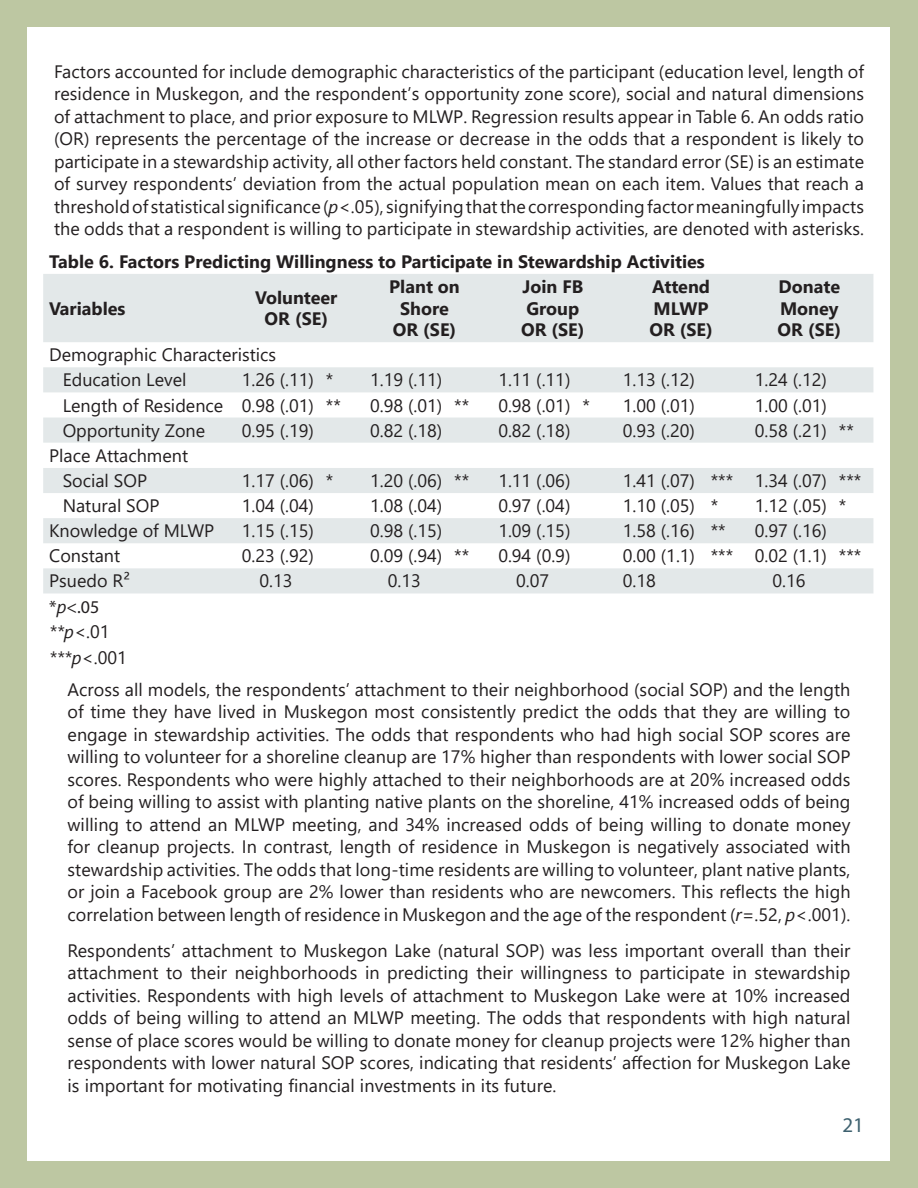
<style>
.page{position:relative;width:918px;height:1188px;background:#fff}
.page>*{position:absolute;margin:0;border:0;box-sizing:border-box;transform-origin:0 0}
.t1{font:21px "Myriad Pro";color:#3e616f}
.t2{font:18px/22.5px "Segoe UI";color:#231f20;text-align:justify}
.t3{font:700 18px/21.6px "Segoe UI";color:#231f20}
.t4{font:18px "Myriad Pro";color:#231f20}
.s1{font-style:italic}
.s2{font-family:"Segoe UI";font-style:italic}
</style>
<div class="page">
<svg style="left:43px;top:274px;width:830px;height:319px;fill:#e3e8e9"></svg>
<div style="left:0;top:1161px;width:918px;height:27px;background:#bdc7a2"></div>
<div style="left:0;top:0;width:27px;height:1188px;background:#bdc7a2"></div>
<div style="left:0;top:0;width:918px;height:27px;background:#bdc7a2"></div>
<div style="left:891px;top:0;width:27px;height:1161px;background:#bdc7a2"></div>
<p class="t2" style="left:54px;top:59px;width:812px">Factors accounted for include demographic characteristics of the participant (education level, length of residence in Muskegon, and the respondent’s opportunity zone score), social and natural dimensions of attachment to place, and prior exposure to MLWP. Regression results appear in Table 6. An odds ratio (OR) represents the percentage of the increase or decrease in the odds that a respondent is likely to participate in a stewardship activity, all other factors held constant. The standard error (SE) is an estimate of survey respondents’ deviation from the actual population mean on each item. Values that reach a threshold of statistical significance (<span class="s1">p</span>&lt;.05), signifying that the corresponding factor meaningfully impacts the odds that a respondent is willing to participate in stewardship activities, are denoted with asterisks.</p>
<p class="t3" style="left:49px;top:249px;width:657px">Table 6. Factors Predicting Willingness to Participate in Stewardship Activities</p>
<p class="t3" style="left:49px;top:296px;width:78px">Variables</p>
<p class="t3" style="left:389px;top:274px;width:72px;text-align:center">Plant on<br>Shore</p>
<p class="t3" style="left:393px;top:318px;width:65px">OR (SE)</p>
<p class="t3" style="left:652px;top:274px;width:60px">Attend<br>MLWP</p>
<p class="t3" style="left:649px;top:318px;width:65px">OR (SE)</p>
<p class="t3" style="left:522px;top:274px;width:62px">Join FB<br>Group</p>
<p class="t3" style="left:521px;top:318px;width:65px">OR (SE)</p>
<p class="t3" style="left:255px;top:285px;width:84px">Volunteer</p>
<p class="t3" style="left:265px;top:307px;width:65px">OR (SE)</p>
<p class="t3" style="left:779px;top:274px;width:63px">Donate<br>Money</p>
<p class="t3" style="left:778px;top:318px;width:65px">OR (SE)</p>
<p class="t2" style="left:49px;top:342px;width:228px">Demographic Characteristics</p>
<p class="t2" style="left:63px;top:367px;width:125px">Education Level</p>
<p class="t2" style="left:242px;top:367px;width:74px">1.26 (.11)</p>
<p class="t2" style="left:326px;top:367px;width:9px">*</p>
<p class="t2" style="left:370px;top:367px;width:74px">1.19 (.11)</p>
<p class="t2" style="left:498px;top:367px;width:74px">1.11 (.11)</p>
<p class="t2" style="left:623px;top:367px;width:74px">1.13 (.12)</p>
<p class="t2" style="left:755px;top:367px;width:74px">1.24 (.12)</p>
<p class="t2" style="left:63px;top:392px;width:162px">Length of Residence</p>
<p class="t2" style="left:242px;top:392px;width:74px">0.98 (.01)</p>
<p class="t2" style="left:326px;top:392px;width:17px">**</p>
<p class="t2" style="left:370px;top:392px;width:74px">0.98 (.01)</p>
<p class="t2" style="left:454px;top:392px;width:17px">**</p>
<p class="t2" style="left:498px;top:392px;width:74px">0.98 (.01)</p>
<p class="t2" style="left:582px;top:392px;width:9px">*</p>
<p class="t2" style="left:623px;top:392px;width:74px">1.00 (.01)</p>
<p class="t2" style="left:755px;top:392px;width:74px">1.00 (.01)</p>
<p class="t2" style="left:63px;top:417px;width:144px">Opportunity Zone</p>
<p class="t2" style="left:242px;top:417px;width:74px">0.95 (.19)</p>
<p class="t2" style="left:370px;top:417px;width:74px">0.82 (.18)</p>
<p class="t2" style="left:498px;top:417px;width:74px">0.82 (.18)</p>
<p class="t2" style="left:623px;top:417px;width:74px">0.93 (.20)</p>
<p class="t2" style="left:755px;top:417px;width:74px">0.58 (.21)</p>
<p class="t2" style="left:839px;top:417px;width:17px">**</p>
<p class="t2" style="left:49px;top:443px;width:140px">Place Attachment</p>
<p class="t2" style="left:63px;top:468px;width:86px">Social SOP</p>
<p class="t2" style="left:242px;top:468px;width:74px">1.17 (.06)</p>
<p class="t2" style="left:326px;top:468px;width:9px">*</p>
<p class="t2" style="left:370px;top:468px;width:74px">1.20 (.06)</p>
<p class="t2" style="left:454px;top:468px;width:17px">**</p>
<p class="t2" style="left:498px;top:468px;width:74px">1.11 (.06)</p>
<p class="t2" style="left:623px;top:468px;width:74px">1.41 (.07)</p>
<p class="t2" style="left:711px;top:468px;width:24px">***</p>
<p class="t2" style="left:755px;top:468px;width:74px">1.34 (.07)</p>
<p class="t2" style="left:839px;top:468px;width:24px">***</p>
<p class="t2" style="left:63px;top:493px;width:98px">Natural SOP</p>
<p class="t2" style="left:242px;top:493px;width:74px">1.04 (.04)</p>
<p class="t2" style="left:370px;top:493px;width:74px">1.08 (.04)</p>
<p class="t2" style="left:498px;top:493px;width:74px">0.97 (.04)</p>
<p class="t2" style="left:623px;top:493px;width:74px">1.10 (.05)</p>
<p class="t2" style="left:711px;top:493px;width:9px">*</p>
<p class="t2" style="left:755px;top:493px;width:74px">1.12 (.05)</p>
<p class="t2" style="left:839px;top:493px;width:9px">*</p>
<p class="t2" style="left:49px;top:518px;width:167px">Knowledge of MLWP</p>
<p class="t2" style="left:242px;top:518px;width:74px">1.15 (.15)</p>
<p class="t2" style="left:370px;top:518px;width:74px">0.98 (.15)</p>
<p class="t2" style="left:498px;top:518px;width:74px">1.09 (.15)</p>
<p class="t2" style="left:623px;top:518px;width:74px">1.58 (.16)</p>
<p class="t2" style="left:711px;top:518px;width:17px">**</p>
<p class="t2" style="left:755px;top:518px;width:74px">0.97 (.16)</p>
<p class="t2" style="left:49px;top:543px;width:73px">Constant</p>
<p class="t2" style="left:242px;top:543px;width:74px">0.23 (.92)</p>
<p class="t2" style="left:370px;top:543px;width:74px">0.09 (.94)</p>
<p class="t2" style="left:454px;top:543px;width:17px">**</p>
<p class="t2" style="left:498px;top:543px;width:74px">0.94 (0.9)</p>
<p class="t2" style="left:623px;top:543px;width:74px">0.00 (1.1)</p>
<p class="t2" style="left:711px;top:543px;width:24px">***</p>
<p class="t2" style="left:755px;top:543px;width:74px">0.02 (1.1)</p>
<p class="t2" style="left:839px;top:543px;width:24px">***</p>
<p class="t2" style="left:49px;top:568px;width:82px">Psuedo R²</p>
<p class="t2" style="left:260px;top:568px;width:35px">0.13</p>
<p class="t2" style="left:388px;top:568px;width:35px">0.13</p>
<p class="t2" style="left:516px;top:568px;width:35px">0.07</p>
<p class="t2" style="left:623px;top:568px;width:35px">0.18</p>
<p class="t2" style="left:773px;top:568px;width:35px">0.16</p>
<p class="t4" style="left:49px;top:596px;width:52px">*<span class="s2">p</span>&lt;.05</p>
<p class="t2" style="left:49px;top:619px;width:62px"><span class="s1">**p</span>&lt;.01</p>
<p class="t2" style="left:49px;top:645px;width:79px"><span class="s1">***p</span>&lt;.001</p>
<p class="t2" style="left:68px;top:676px;width:785px">Across all models, the respondents’ attachment to their neighborhood (social SOP) and the length of time they have lived in Muskegon most consistently predict the odds that they are willing to engage in stewardship activities. The odds that respondents who had high social SOP scores are willing to volunteer for a shoreline cleanup are 17% higher than respondents with lower social SOP scores. Respondents who were highly attached to their neighborhoods are at 20% increased odds of being willing to assist with planting native plants on the shoreline, 41% increased odds of being willing to attend an MLWP meeting, and 34% increased odds of being willing to donate money for cleanup projects. In contrast, length of residence in Muskegon is negatively associated with stewardship activities. The odds that long-time residents are willing to volunteer, plant native plants, or join a Facebook group are 2% lower than residents who are newcomers. This reflects the high correlation between length of residence in Muskegon and the age of the respondent (<span class="s1">r</span>=.52, <span class="s1">p</span>&lt;.001).</p>
<p class="t2" style="left:68px;top:937px;width:785px">Respondents’ attachment to Muskegon Lake (natural SOP) was less important overall than their attachment to their neighborhoods in predicting their willingness to participate in stewardship activities. Respondents with high levels of attachment to Muskegon Lake were at 10% increased odds of being willing to attend an MLWP meeting. The odds that respondents with high natural sense of place scores would be willing to donate money for cleanup projects were 12% higher than respondents with lower natural SOP scores, indicating that residents’ affection for Muskegon Lake is important for motivating financial investments in its future.</p>
<h1 class="t1" style="left:842px;top:1112px;width:23px">21</h1>
</div>
